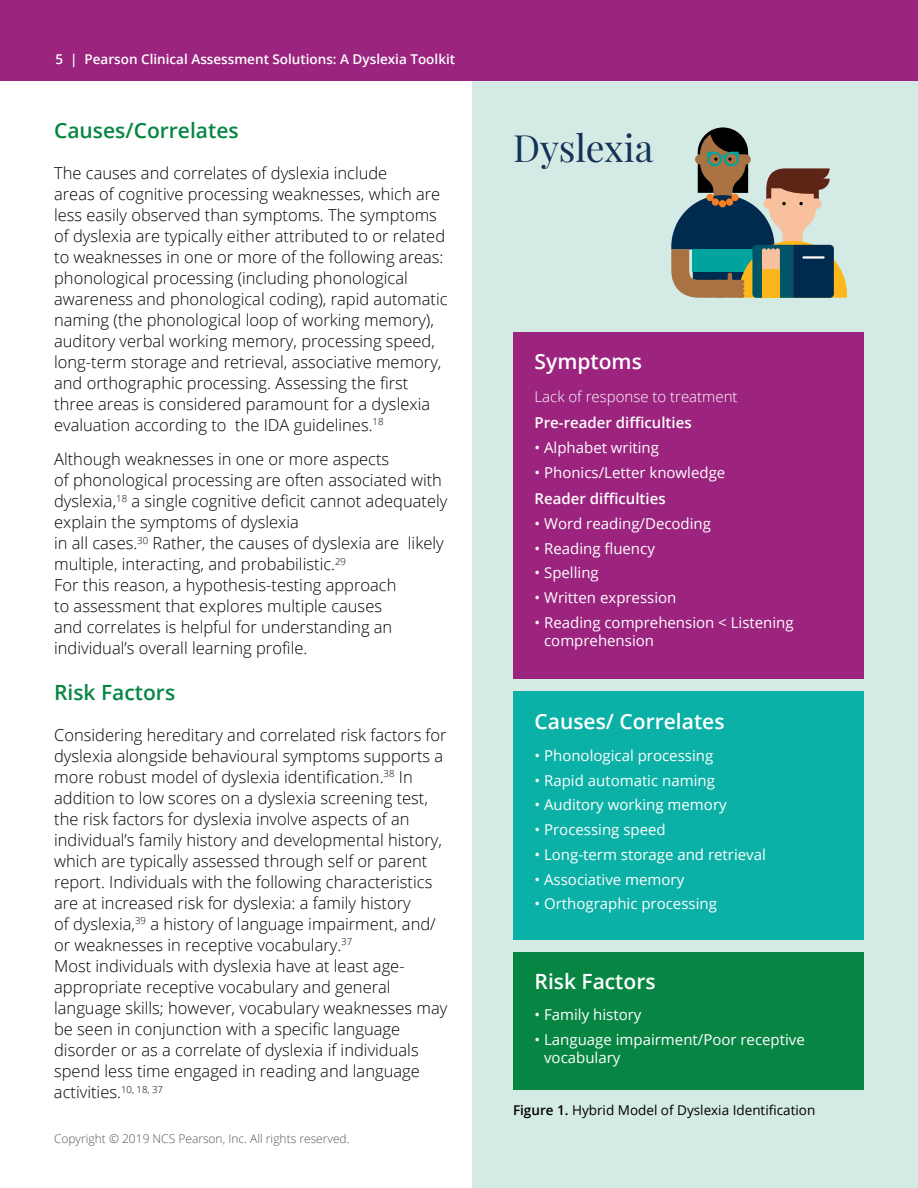
<style>
.page{position:relative;width:918px;height:1188px;background:#fff}
.page>*{position:absolute;margin:0;border:0;box-sizing:border-box;transform-origin:0 0}
.t1{font:37.5px "Playfair Display";color:#143156}
.t2{font:600 21px "Open Sans";color:#fff}
.t3{font:600 21px "Open Sans";color:#078643}
.t4{font:300 16.5px/21px "Open Sans";color:#000}
.t5{font:15px/18px "Open Sans";color:#fff}
.t6{font:600 15px "Open Sans";color:#fff}
.t7{font:300 15px "Open Sans";color:#fff}
.t8{font:600 13.5px "Open Sans";color:#fff}
.t9{font:13.5px "Open Sans";color:#000}
.t10{font:300 12px "Open Sans";color:#515759}
.s1{font-weight:600}
</style>
<div class="page">
<div style="left:472px;top:54px;width:446px;height:1134px;background:#d4eae4"></div>
<div style="left:0;top:0;width:918px;height:81px;background:#9b247f"></div>
<div style="left:513px;top:333px;width:351px;height:346px;background:#9c247f"></div>
<div style="left:513px;top:691px;width:351px;height:249px;background:#0bb1a6"></div>
<div style="left:513px;top:952px;width:351px;height:138px;background:#078643"></div>
<svg style="left:671px;top:127px;width:176px;height:171px"></svg>
<p class="t8" style="left:55px;top:50px;width:401px">5 | Pearson Clinical Assessment Solutions: A Dyslexia Toolkit</p>
<p class="t3" style="left:54px;top:116px;width:186px">Causes/Correlates</p>
<p class="t4" style="left:54px;top:162px;width:395px">The causes and correlates of dyslexia include<br>areas of cognitive processing weaknesses, which are less easily observed than symptoms. The symptoms of dyslexia are typically either attributed to or related to weaknesses in one or more of the following areas: phonological processing (including phonological awareness and phonological coding), rapid automatic naming (the phonological loop of working memory), auditory verbal working memory, processing speed, long-term storage and retrieval, associative memory, and orthographic processing. Assessing the first three areas is considered paramount for a dyslexia evaluation according to the IDA guidelines.<sup>18</sup></p>
<p class="t4" style="left:54px;top:448px;width:395px">Although weaknesses in one or more aspects<br>of phonological processing are often associated with dyslexia,<sup>18</sup> a single cognitive deficit cannot adequately explain the symptoms of dyslexia<br>in all cases.<sup>30</sup> Rather, the causes of dyslexia are likely multiple, interacting, and probabilistic.<sup>29<br></sup>For this reason, a hypothesis-testing approach<br>to assessment that explores multiple causes<br>and correlates is helpful for understanding an individual’s overall learning profile.</p>
<p class="t3" style="left:54px;top:678px;width:123px">Risk Factors</p>
<p class="t4" style="left:54px;top:724px;width:395px">Considering hereditary and correlated risk factors for dyslexia alongside behavioural symptoms supports a more robust model of dyslexia identification.<sup>38</sup> In addition to low scores on a dyslexia screening test, the risk factors for dyslexia involve aspects of an individual’s family history and developmental history, which are typically assessed through self or parent report. Individuals with the following characteristics are at increased risk for dyslexia: a family history<br>of dyslexia,<sup>39</sup> a history of language impairment, and/ or weaknesses in receptive vocabulary.<sup>37<br></sup>Most individuals with dyslexia have at least age&shy;appropriate receptive vocabulary and general language skills; however, vocabulary weaknesses may be seen in conjunction with a specific language disorder or as a correlate of dyslexia if individuals spend less time engaged in reading and language activities.<sup>10,</sup> <sup>18,</sup> <sup>37</sup></p>
<p class="t10" style="left:54px;top:1131px;width:297px">Copyright © 2019 NCS Pearson, Inc. All rights reserved.</p>
<h1 class="t1" style="left:513px;top:125px;width:142px">Dyslexia</h1>
<p class="t2" style="left:535px;top:347px;width:109px">Symptoms</p>
<p class="t7" style="left:535px;top:386px;width:205px">Lack of response to treatment</p>
<p class="t6" style="left:535px;top:413px;width:159px">Pre-reader difficulties</p>
<p class="t5" style="left:535px;top:438px;width:126px">• Alphabet writing</p>
<p class="t5" style="left:535px;top:463px;width:192px">• Phonics/Letter knowledge</p>
<p class="t6" style="left:535px;top:488px;width:133px">Reader difficulties</p>
<p class="t5" style="left:535px;top:514px;width:178px">• Word reading/Decoding</p>
<p class="t5" style="left:535px;top:539px;width:122px">• Reading fluency</p>
<p class="t5" style="left:535px;top:564px;width:66px">• Spelling</p>
<p class="t5" style="left:535px;top:588px;width:143px">• Written expression</p>
<p class="t5" style="left:544px;top:613px;width:251px;text-indent:-10px">• Reading comprehension &lt; Listening comprehension</p>
<p class="t2" style="left:535px;top:707px;width:191px">Causes/ Correlates</p>
<p class="t5" style="left:535px;top:746px;width:180px">• Phonological processing</p>
<p class="t5" style="left:535px;top:771px;width:182px">• Rapid automatic naming</p>
<p class="t5" style="left:535px;top:795px;width:194px">• Auditory working memory</p>
<p class="t5" style="left:535px;top:820px;width:133px">• Processing speed</p>
<p class="t5" style="left:535px;top:845px;width:233px">• Long-term storage and retrieval</p>
<p class="t5" style="left:535px;top:870px;width:151px">• Associative memory</p>
<p class="t5" style="left:535px;top:894px;width:184px">• Orthographic processing</p>
<p class="t2" style="left:535px;top:967px;width:123px">Risk Factors</p>
<p class="t5" style="left:535px;top:1005px;width:108px">• Family history</p>
<p class="t5" style="left:544px;top:1030px;width:262px;text-indent:-10px">• Language impairment/Poor receptive vocabulary</p>
<p class="t9" style="left:513px;top:1101px;width:304px"><span class="s1">Figure 1.</span> Hybrid Model of Dyslexia Identification</p>
</div>
